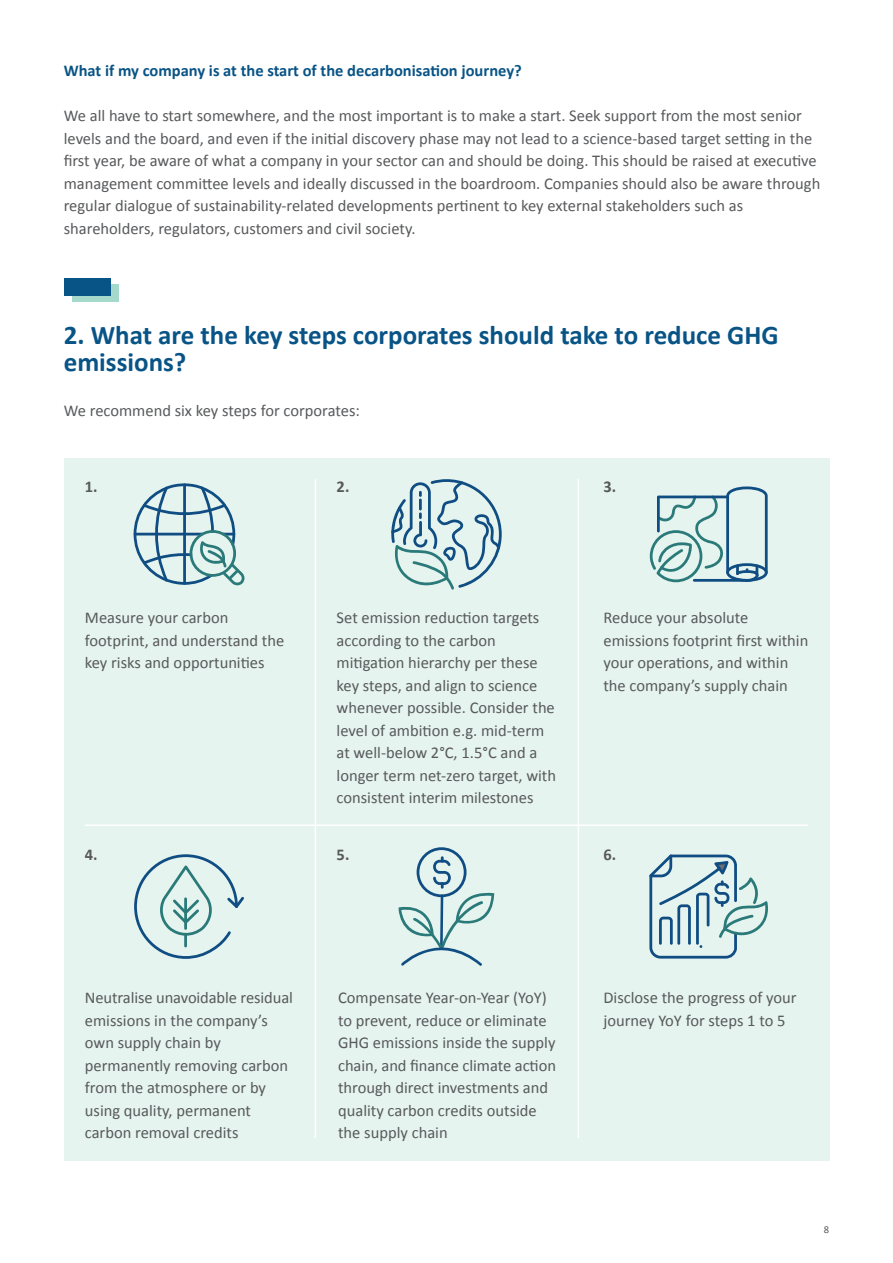
<style>
.page{position:relative;width:893px;height:1263px;background:#fff}
.page>*{position:absolute;margin:0;border:0;box-sizing:border-box;transform-origin:0 0}
.t1{font:700 27px/27px "Calibri";color:#095486}
.t2{font:16.5px/22.5px "Calibri";color:#58595b}
.t3{font:700 16.5px "Calibri";color:#095486}
.t4{font:700 16.5px "Calibri";color:#58595b}
.t5{font:10.5px "Calibri";color:#58595b}
</style>
<div class="page">
<div style="left:72px;top:285px;width:47px;height:17px;background:#a5d9cb"></div>
<div style="left:64px;top:278px;width:47px;height:18px;background:#095486"></div>
<div style="left:64px;top:458px;width:766px;height:703px;background:#e6f4ef"></div>
<hr style="left:85px;top:824px;width:723px;height:2px;background:#fff">
<hr style="left:315px;top:479px;width:1px;height:659px;background:#fff">
<hr style="left:578px;top:479px;width:1px;height:659px;background:#fff">
<svg style="left:399px;top:847px;width:95px;height:119px"></svg>
<svg style="left:134px;top:854px;width:110px;height:105px"></svg>
<hr style="left:184px;top:933px;width:3px;height:14px;background:#2b7a7a">
<svg style="left:649px;top:854px;width:119px;height:104px"></svg>
<svg style="left:134px;top:483px;width:110px;height:102px"></svg>
<svg style="left:391px;top:479px;width:111px;height:111px"></svg>
<svg style="left:650px;top:486px;width:118px;height:96px"></svg>
<p class="t3" style="left:64px;top:60px;width:459px">What if my company is at the start of the decarbonisation journey?</p>
<p class="t2" style="left:64px;top:104px;width:758px">We all have to start somewhere, and the most important is to make a start. Seek support from the most senior levels and the board, and even if the initial discovery phase may not lead to a science-based target setting in the first year, be aware of what a company in your sector can and should be doing. This should be raised at executive management committee levels and ideally discussed in the boardroom. Companies should also be aware through regular dialogue of sustainability-related developments pertinent to key external stakeholders such as shareholders, regulators, customers and civil society.</p>
<h1 class="t1" style="left:64px;top:320px;width:716px">2. What are the key steps corporates should take to reduce GHG emissions?</h1>
<p class="t2" style="left:64px;top:398px;width:298px">We recommend six key steps for corporates:</p>
<p class="t4" style="left:85px;top:476px;width:14px">1.</p>
<p class="t4" style="left:337px;top:476px;width:14px">2.</p>
<p class="t4" style="left:603px;top:476px;width:14px">3.</p>
<p class="t2" style="left:85px;top:606px;width:201px">Measure your carbon footprint, and understand the key risks and opportunities</p>
<p class="t2" style="left:337px;top:606px;width:221px">Set emission reduction targets according to the carbon mitigation hierarchy per these key steps, and align to science whenever possible. Consider the level of ambition e.g. mid-term at well-below 2°C, 1.5°C and a longer term net-zero target, with consistent interim milestones</p>
<p class="t2" style="left:603px;top:606px;width:206px">Reduce your absolute emissions footprint first within your operations, and within the company’s supply chain</p>
<p class="t4" style="left:85px;top:844px;width:14px">4.</p>
<p class="t4" style="left:337px;top:844px;width:14px">5.</p>
<p class="t4" style="left:603px;top:844px;width:14px">6.</p>
<p class="t2" style="left:338px;top:985px;width:219px">Compensate Year-on-Year (YoY) to prevent, reduce or eliminate<br>GHG emissions inside the supply chain, and finance climate action through direct investments and quality carbon credits outside the supply chain</p>
<p class="t2" style="left:85px;top:985px;width:210px">Neutralise unavoidable residual emissions in the company’s own supply chain by permanently removing carbon from the atmosphere or by using quality, permanent carbon removal credits</p>
<p class="t2" style="left:603px;top:985px;width:195px">Disclose the progress of your journey YoY for steps 1 to 5</p>
<p class="t5" style="left:824px;top:1223px;width:7px">8</p>
</div>
